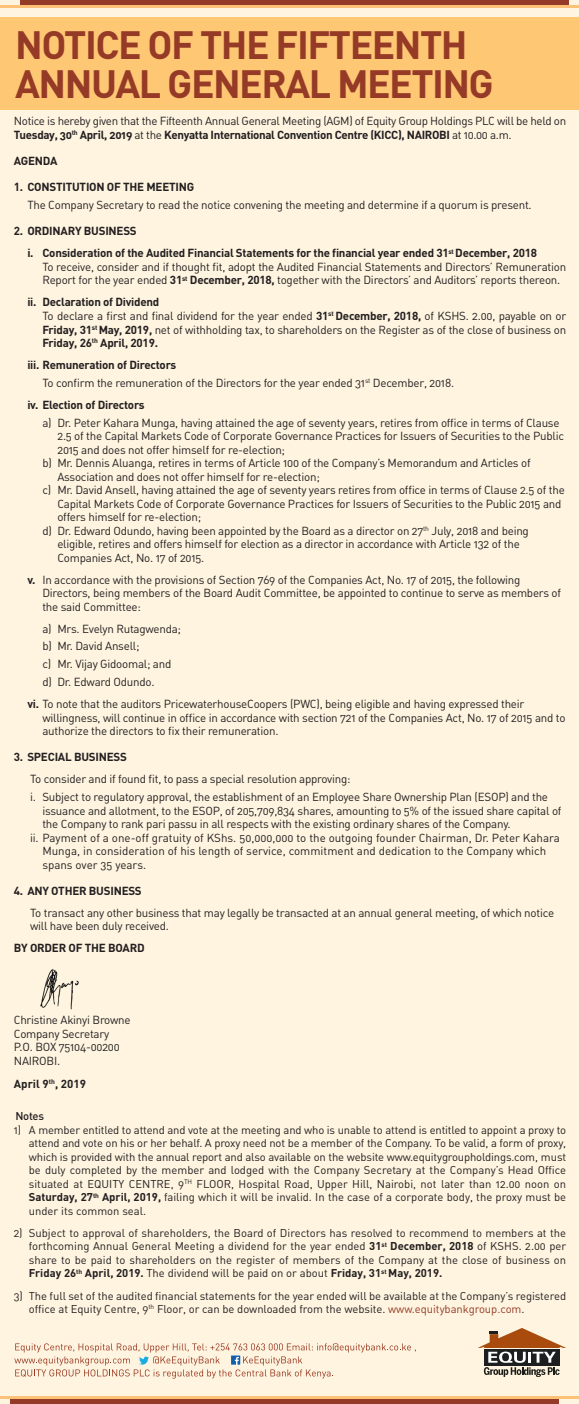
<style>
.page{position:relative;width:579px;height:1404px;background:#fff}
.page>*{position:absolute;margin:0;border:0;box-sizing:border-box;transform-origin:0 0}
.t1{font:700 39px/39px "DIN";letter-spacing:-.04em;color:#953a26}
.t2{font:11.55px/13.5px "DIN Regular Alternate";letter-spacing:-.02em;color:#231f20}
.t3{font:700 11.55px "DIN";letter-spacing:-.02em;color:#231f20}
.t4{font:11.55px/13.5px "DIN Regular Alternate";color:#231f20}
.t5{font:700 11.55px "DIN";color:#231f20}
.t6{font:11.25px/13.5px "DIN Regular Alternate";letter-spacing:-.005em;color:#231f20;text-align:justify}
.t7{font:500 11.25px "DIN";letter-spacing:-.02em;color:#231f20}
.s1{font-family:"DIN Bold Alternate"}
.s2{font-family:"DIN";font-weight:700}
.s3{color:#953a26}
</style>
<div class="page">
<div style="left:0;top:1px;width:578px;height:1402px;background:#fef4e0"></div>
<div style="left:0;top:17px;width:578px;height:93px;background:#fec774"></div>
<div style="left:21px;top:0;width:547px;height:5px;background:#953a26"></div>
<hr style="left:0;top:5px;width:578px;height:2px;background:#fdc178">
<div style="left:10px;top:1398px;width:548px;height:5px;background:#953a26"></div>
<hr style="left:0;top:1396px;width:578px;height:2px;background:#fdc178">
<svg style="left:14px;top:1343px;width:401px;height:35px"></svg>
<svg style="left:478px;top:1328px;width:88px;height:48px"></svg>
<img style="left:40px;top:969px;width:39px;height:41px">
<p class="t1" style="left:15px;top:23px;width:480px">NOTICE OF THE FIFTEENTH<br>ANNUAL GENERAL MEETING</p>
<p class="t2" style="left:14px;top:114px;width:553px">Notice is hereby given that the Fifteenth Annual General Meeting (AGM) of Equity Group Holdings PLC will be held on<br><span class="s1">Tuesday, 30</span><sup>th</sup> <span class="s1">April, 2019</span> at the <span class="s2">Kenyatta International Convention Centre (KICC), NAIROBI</span> at 10.00 a.m.</p>
<p class="t3" style="left:14px;top:153px;width:45px">AGENDA</p>
<p class="t3" style="left:14px;top:180px;width:182px">1. CONSTITUTION OF THE MEETING</p>
<p class="t2" style="left:27px;top:198px;width:505px">The Company Secretary to read the notice convening the meeting and determine if a quorum is present.</p>
<p class="t3" style="left:14px;top:224px;width:124px">2. ORDINARY BUSINESS</p>
<p class="t3" style="left:27px;top:246px;width:511px">i. Consideration of the Audited Financial Statements for the financial year ended 31<sup>st</sup> December, 2018</p>
<p class="t2" style="left:42px;top:260px;width:525px">To receive, consider and if thought fit, adopt the Audited Financial Statements and Directors’ Remuneration<br>Report for the year ended <span class="s2">31</span><sup>st</sup> <span class="s2">December, 2018,</span> together with the Directors’ and Auditors’ reports thereon.</p>
<p class="t3" style="left:27px;top:295px;width:133px">ii. Declaration of Dividend</p>
<p class="t2" style="left:42px;top:309px;width:525px;text-align:justify">To declare a first and final dividend for the year ended <span class="s2">31</span><sup>st</sup> <span class="s2">December, 2018,</span> of KSHS. 2.00, payable on or <span class="s2">Friday, 31</span><sup>st</sup> <span class="s2">May, 2019,</span> net of withholding tax, to shareholders on the Register as of the close of business on <span class="s2">Friday, 26</span><sup>th</sup> <span class="s2">April, 2019.</span></p>
<p class="t3" style="left:27px;top:357px;width:150px">iii. Remuneration of Directors</p>
<p class="t2" style="left:42px;top:375px;width:413px">To confirm the remuneration of the Directors for the year ended 31<sup>st</sup> December, 2018.</p>
<p class="t3" style="left:27px;top:397px;width:119px">iv. Election of Directors</p>
<p class="t2" style="left:57px;top:415px;width:507px;text-indent:-15px">a) Dr. Peter Kahara Munga, having attained the age of seventy years, retires from office in terms of Clause<br>2.5 of the Capital Markets Code of Corporate Governance Practices for Issuers of Securities to the Public<br>2015 and does not offer himself for re-election;</p>
<p class="t2" style="left:57px;top:456px;width:474px;text-indent:-15px">b) Mr. Dennis Aluanga, retires in terms of Article 100 of the Company’s Memorandum and Articles of<br>Association and does not offer himself for re-election;</p>
<p class="t2" style="left:57px;top:483px;width:508px;text-indent:-15px">c) Mr. David Ansell, having attained the age of seventy years retires from office in terms of Clause 2.5 of the<br>Capital Markets Code of Corporate Governance Practices for Issuers of Securities to the Public 2015 and offers himself for re-election;</p>
<p class="t2" style="left:57px;top:523px;width:472px;text-indent:-15px">d) Dr. Edward Odundo, having been appointed by the Board as a director on 27<sup>th</sup> July, 2018 and being eligible, retires and offers himself for election as a director in accordance with Article 132 of the<br>Companies Act, No. 17 of 2015.</p>
<p class="t2" style="left:42px;top:572px;width:520px;text-indent:-15px"><span class="s2">v.</span> In accordance with the provisions of Section 769 of the Companies Act, No. 17 of 2015, the following<br>Directors, being members of the Board Audit Committee, be appointed to continue to serve as members of the said Committee:</p>
<p class="t2" style="left:42px;top:621px;width:140px">a) Mrs. Evelyn Rutagwenda;</p>
<p class="t2" style="left:42px;top:639px;width:99px">b) Mr. David Ansell;</p>
<p class="t2" style="left:42px;top:657px;width:130px">c) Mr. Vijay Gidoomal; and</p>
<p class="t2" style="left:42px;top:674px;width:113px">d) Dr. Edward Odundo.</p>
<p class="t2" style="left:42px;top:696px;width:524px;text-indent:-15px"><span class="s2">vi.</span> To note that the auditors PricewaterhouseCoopers (PWC), being eligible and having expressed their willingness, will continue in office in accordance with section 721 of the Companies Act, No. 17 of 2015 and to authorize the directors to fix their remuneration.</p>
<p class="t3" style="left:14px;top:749px;width:114px">3. SPECIAL BUSINESS</p>
<p class="t2" style="left:30px;top:772px;width:322px">To consider and if found fit, to pass a special resolution approving:</p>
<p class="t2" style="left:42px;top:789px;width:520px;text-indent:-12px">i. Subject to regulatory approval, the establishment of an Employee Share Ownership Plan (ESOP) and the issuance and allotment, to the ESOP, of 205,709,834 shares, amounting to 5% of the issued share capital of the Company to rank pari passu in all respects with the existing ordinary shares of the Company.</p>
<p class="t4" style="left:42px;top:830px;width:518px;text-indent:-12px">ii. Payment of a one-off gratuity of KShs. 50,000,000 to the outgoing founder Chairman, Dr. Peter Kahara<br>Munga, in consideration of his length of service, commitment and dedication to the Company which spans over 35 years.</p>
<p class="t3" style="left:14px;top:883px;width:129px">4. ANY OTHER BUSINESS</p>
<p class="t2" style="left:30px;top:905px;width:525px">To transact any other business that may legally be transacted at an annual general meeting, of which notice will have been duly received.</p>
<p class="t3" style="left:14px;top:940px;width:132px">BY ORDER OF THE BOARD</p>
<p class="t2" style="left:14px;top:1012px;width:118px">Christine Akinyi Browne<br>Company Secretary<br>P.O. BOX 75104-00200<br>NAIROBI.</p>
<p class="t5" style="left:14px;top:1076px;width:74px">April 9<sup>th</sup>, 2019</p>
<p class="t7" style="left:15px;top:1108px;width:30px">Notes</p>
<p class="t6" style="left:29px;top:1122px;width:538px;text-indent:-15px">1) A member entitled to attend and vote at the meeting and who is unable to attend is entitled to appoint a proxy to attend and vote on his or her behalf. A proxy need not be a member of the Company. To be valid, a form of proxy, which is provided with the annual report and also available on the website www.equitygroupholdings.com, must be duly completed by the member and lodged with the Company Secretary at the Company’s Head Office situated at EQUITY CENTRE, 9<sup>TH</sup> FLOOR, Hospital Road, Upper Hill, Nairobi, not later than 12.00 noon on <span class="s2">Saturday, 27</span><sup>th</sup> <span class="s2">April, 2019,</span> failing which it will be invalid. In the case of a corporate body, the proxy must be under its common seal.</p>
<p class="t6" style="left:29px;top:1225px;width:538px;text-indent:-15px">2) Subject to approval of shareholders, the Board of Directors has resolved to recommend to members at the forthcoming Annual General Meeting a dividend for the year ended <span class="s2">31</span><sup>st</sup> <span class="s2">December, 2018</span> of KSHS. 2.00 per share to be paid to shareholders on the register of members of the Company at the close of business on <span class="s2">Friday 26</span><sup>th</sup> <span class="s2">April, 2019.</span> The dividend will be paid on or about <span class="s2">Friday, 31</span><sup>st</sup> <span class="s2">May, 2019.</span></p>
<p class="t6" style="left:29px;top:1288px;width:538px;text-indent:-15px">3) The full set of the audited financial statements for the year ended will be available at the Company’s registered office at Equity Centre, 9<sup>th</sup> Floor, or can be downloaded from the website. <span class="s3">www.equitybankgroup.com</span>.</p>
</div>
